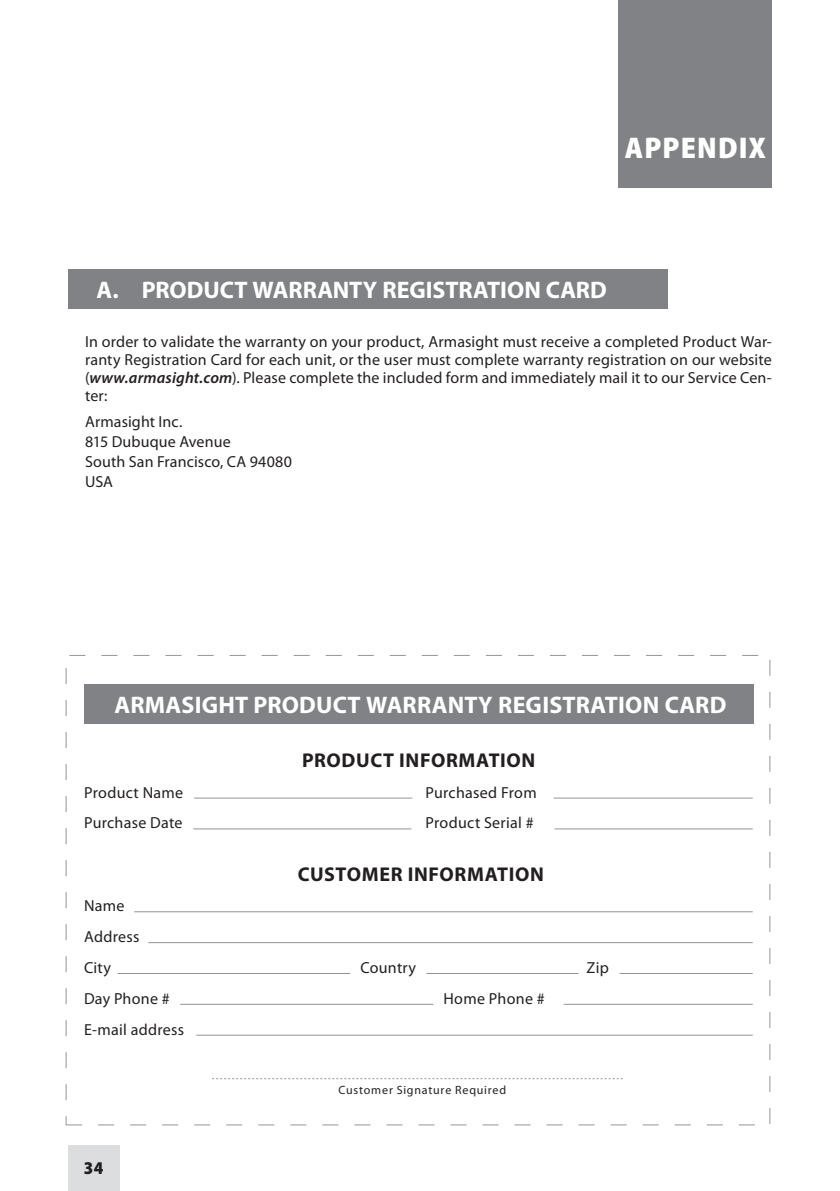
<style>
.page{position:relative;width:840px;height:1191px;background:#fff}
.page>*{position:absolute;margin:0;border:0;box-sizing:border-box;transform-origin:0 0}
.t1{font:900 semi-condensed 30px "Myriad Pro";color:#fff}
.t2{font:700 24px "Myriad Pro";letter-spacing:.005em;color:#fff}
.t3{font:700 20px "Myriad Pro";letter-spacing:.03em;color:#231f20}
.t4{font:900 semi-condensed 18px "Myriad Pro";color:#231f20}
.t5{font:16px/30.8px "Myriad Pro";letter-spacing:.01em;color:#231f20}
.t6{font:12px "Myriad Pro";letter-spacing:.065em;color:#231f20}
.s1{font-weight:600;font-style:italic}
</style>
<div class="page">
<div style="left:68px;top:1145px;width:51px;height:46px;background:#dcdddf"></div>
<div style="left:618px;top:0;width:153px;height:187px;background:#808285"></div>
<div style="left:68px;top:269px;width:598px;height:40px;background:#808285"></div>
<div style="left:84px;top:684px;width:669px;height:40px;background:#808285"></div>
<hr style="left:194px;top:797px;width:218px;height:1px;background:#939598">
<hr style="left:553px;top:797px;width:199px;height:1px;background:#939598">
<hr style="left:134px;top:911px;width:618px;height:1px;background:#939598">
<hr style="left:193px;top:828px;width:218px;height:1px;background:#939598">
<hr style="left:554px;top:828px;width:198px;height:1px;background:#939598">
<hr style="left:148px;top:942px;width:604px;height:1px;background:#939598">
<hr style="left:118px;top:973px;width:232px;height:1px;background:#939598">
<hr style="left:426px;top:973px;width:152px;height:1px;background:#939598">
<hr style="left:619px;top:973px;width:133px;height:1px;background:#939598">
<hr style="left:180px;top:1003px;width:253px;height:1px;background:#939598">
<hr style="left:563px;top:1003px;width:189px;height:1px;background:#939598">
<hr style="left:196px;top:1034px;width:556px;height:1px;background:#939598">
<svg style="left:212px;top:1078px;width:410px;height:1px"></svg>
<h1 class="t1" style="left:624px;top:131px;width:38px">APPENDI</h1>
<h1 class="t1" style="left:748px;top:131px;width:18px">X</h1>
<h2 class="t2" style="left:96px;top:274px;width:75px">A. PRODUCT</h2>
<h2 class="t2" style="left:252px;top:274px;width:37px">WARRANTY</h2>
<h2 class="t2" style="left:382px;top:274px;width:29px">REGISTRATION</h2>
<h2 class="t2" style="left:545px;top:274px;width:31px">CARD</h2>
<p class="t5" style="left:85px;top:332px;width:687px;line-height:18px;text-align:justify">In order to validate the warranty on your product, Armasight must receive a completed Product War&shy;ranty Registration Card for each unit, or the user must complete warranty registration on our website (<span class="s1">www.armasight.com</span>). Please complete the included form and immediately mail it to our Service Cen&shy;ter:</p>
<p class="t5" style="left:85px;top:411px;width:208px;line-height:20px">Armasight Inc.<br>815 Dubuque Avenue<br>South San Francisco, CA 94080<br>USA</p>
<h2 class="t2" style="left:115px;top:689px;width:613px">ARMASIGHT PRODUCT WARRANTY REGISTRATION CARD</h2>
<p class="t3" style="left:302px;top:747px;width:234px">PRODUCT INFORMATION</p>
<p class="t5" style="left:84px;top:776px;width:101px">Product Name<br>Purchase Date</p>
<p class="t5" style="left:84px;top:890px;width:42px">Name</p>
<p class="t5" style="left:84px;top:921px;width:102px">Address<br>City<br>Day Phone #<br>E-mail address</p>
<p class="t4" style="left:84px;top:1157px;width:21px">34</p>
<p class="t5" style="left:425px;top:776px;width:113px">Purchased From<br>Product Serial #</p>
<p class="t3" style="left:297px;top:861px;width:248px">CUSTOMER INFORMATION</p>
<p class="t5" style="left:360px;top:952px;width:57px">Country</p>
<p class="t5" style="left:586px;top:952px;width:24px">Zip</p>
<p class="t5" style="left:443px;top:982px;width:103px">Home Phone #</p>
<p class="t6" style="left:338px;top:1082px;width:169px">Customer Signature Required</p>
</div>
